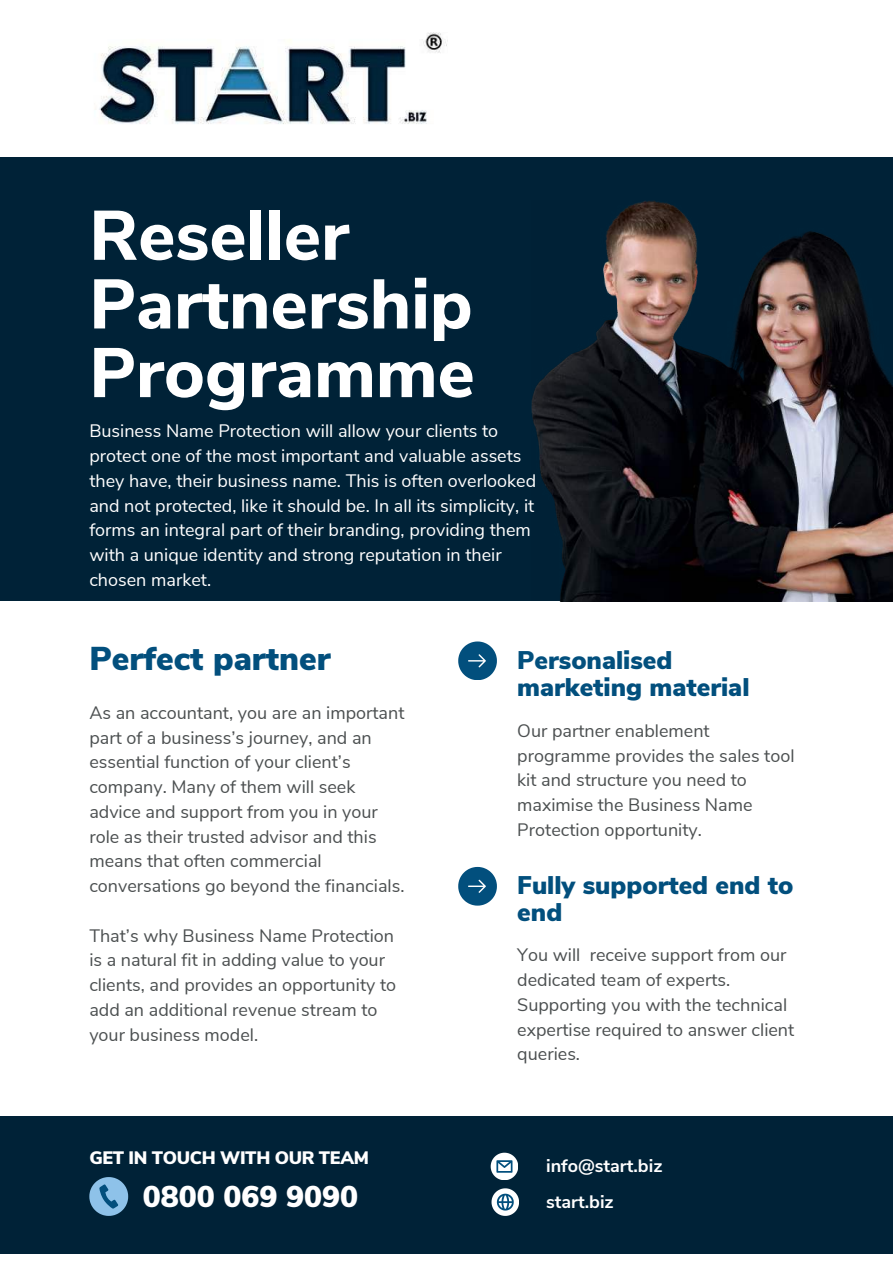
<style>
.page{position:relative;width:893px;height:1264px;background:#fff}
.page>*{position:absolute;margin:0;border:0;box-sizing:border-box;transform-origin:0 0}
.t1{font:800 69.75px/68.6px "Nunito Sans";color:#fff}
.t2{font:900 33px "Nunito Sans";color:#024f7d}
.t3{font:900 30px "Nunito Sans";color:#fff}
.t4{font:900 25.5px/27px "Nunito Sans";color:#024f7d}
.t5{font:18px/24.8px "Nunito Sans";color:#4b4f50}
.t6{font:18px/24.8px "Nunito Sans";color:#fff}
.t7{font:700 18px "Nunito Sans";color:#fff}
.t8{font:900 18px "Nunito Sans";letter-spacing:-.02em;color:#fff}
</style>
<div class="page">
<div style="left:0;top:158px;width:679px;height:443px;background:#002237"></div>
<div style="left:660px;top:158px;width:232px;height:443px;background:#002237"></div>
<div style="left:0;top:1116px;width:892px;height:137px;background:#002237"></div>
<svg style="left:458px;top:641px;width:38px;height:38px"></svg>
<svg style="left:458px;top:867px;width:38px;height:38px"></svg>
<svg style="left:89px;top:1177px;width:39px;height:38px"></svg>
<svg style="left:490px;top:1152px;width:27px;height:27px"></svg>
<svg style="left:491px;top:1188px;width:27px;height:27px"></svg>
<img style="left:99px;top:32px;width:349px;height:92px">
<img style="left:531px;top:201px;width:361px;height:400px">
<h1 class="t1" style="left:89px;top:197px;width:387px">Reseller<br>Partnership<br>Programme</h1>
<p class="t6" style="left:89px;top:420px;width:448px">Business Name Protection will allow your clients to protect one of the most important and valuable assets they have, their business name. This is often overlooked and not protected, like it should be. In all its simplicity, it forms an integral part of their branding, providing them with a unique identity and strong reputation in their chosen market.</p>
<h2 class="t2" style="left:89px;top:646px;width:243px">Perfect partner</h2>
<p class="t5" style="left:89px;top:701px;width:317px">As an accountant, you are an important part of a businessís journey, and an essential function of your clientís company. Many of them will seek advice and support from you in your role as their trusted advisor and this means that often commercial conversations go beyond the financials.</p>
<p class="t5" style="left:89px;top:924px;width:308px">Thatís why Business Name Protection is a natural fit in adding value to your clients, and provides an opportunity to add an additional revenue stream to your business model.</p>
<p class="t8" style="left:89px;top:1150px;width:281px">GET IN TOUCH WITH OUR TEAM</p>
<h3 class="t3" style="left:143px;top:1184px;width:217px">0800 069 9090</h3>
<h3 class="t4" style="left:517px;top:648px;width:234px">Personalised marketing material</h3>
<p class="t5" style="left:517px;top:719px;width:279px">Our partner enablement programme provides the sales tool kit and structure you need to maximise the Business Name<br>Protection opportunity.</p>
<h3 class="t4" style="left:517px;top:873px;width:277px">Fully supported end to end</h3>
<p class="t5" style="left:517px;top:944px;width:278px">You will receive support from our dedicated team of experts.<br>Supporting you with the technical expertise required to answer client queries.</p>
<p class="t7" style="left:546px;top:1152px;width:118px">info@start.biz</p>
<p class="t7" style="left:546px;top:1188px;width:69px">start.biz</p>
</div>
